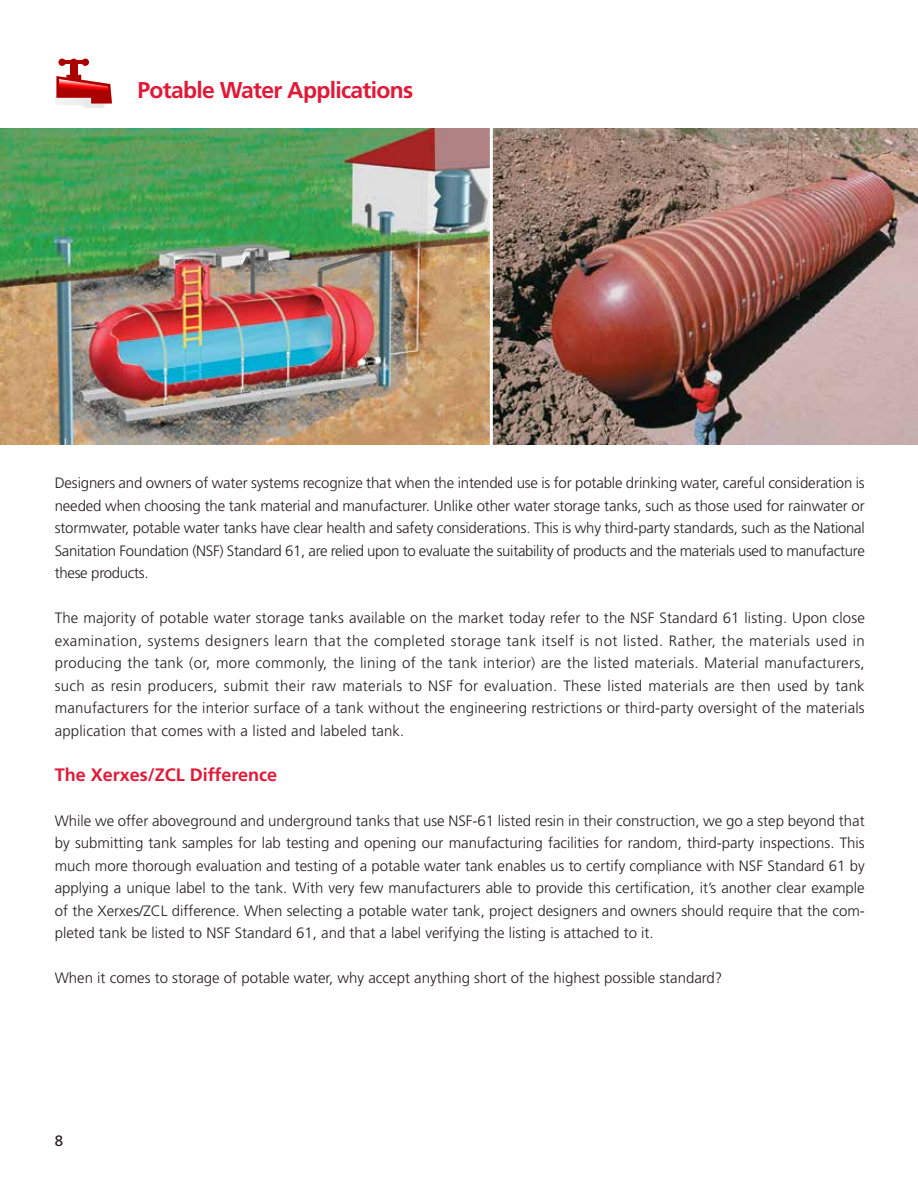
<style>
.page{position:relative;width:918px;height:1188px;background:#fff}
.page>*{position:absolute;margin:0;border:0;box-sizing:border-box;transform-origin:0 0}
.t1{font:700 22.8px "Frutiger";letter-spacing:-.03em;color:#e31837}
.t2{font:700 18px "Frutiger";color:#e31837}
.t3{font:300 15px/22.5px "Frutiger";color:#231f20;text-align:justify}
.t4{font:15px "Frutiger";color:#231f20}
</style>
<div class="page">
<img style="left:0;top:129px;width:918px;height:315px">
<img style="left:56px;top:74px;width:56px;height:34px">
<svg style="left:56px;top:75px;width:56px;height:28px"></svg>
<div style="left:70px;top:62px;width:8px;height:14px;background:#ab0000"></div>
<div style="left:59px;top:59px;width:7px;height:7px;background:#ab0000;border-radius:50%"></div>
<div style="left:70px;top:59px;width:7px;height:7px;background:#ab0000;border-radius:50%"></div>
<div style="left:82px;top:59px;width:7px;height:7px;background:#ab0000;border-radius:50%"></div>
<hr style="left:63px;top:61px;width:21px;height:3px;background:#000">
<hr style="left:490px;top:127px;width:3px;height:320px;background:#fff">
<h1 class="t1" style="left:138px;top:77px;width:277px">Potable Water Applications</h1>
<p class="t3" style="left:55px;top:472px;width:812px">Designers and owners of water systems recognize that when the intended use is for potable drinking water, careful consideration is needed when choosing the tank material and manufacturer. Unlike other water storage tanks, such as those used for rainwater or stormwater, potable water tanks have clear health and safety considerations. This is why third-party standards, such as the National Sanitation Foundation (NSF) Standard 61, are relied upon to evaluate the suitability of products and the materials used to manufacture these products.</p>
<p class="t3" style="left:55px;top:607px;width:812px">The majority of potable water storage tanks available on the market today refer to the NSF Standard 61 listing. Upon close examination, systems designers learn that the completed storage tank itself is not listed. Rather, the materials used in producing the tank (or, more commonly, the lining of the tank interior) are the listed materials. Material manufacturers, such as resin producers, submit their raw materials to NSF for evaluation. These listed materials are then used by tank manufacturers for the interior surface of a tank without the engineering restrictions or third-party oversight of the materials application that comes with a listed and labeled tank.</p>
<p class="t2" style="left:55px;top:764px;width:224px">The Xerxes/ZCL Difference</p>
<p class="t3" style="left:55px;top:809px;width:812px">While we offer aboveground and underground tanks that use NSF-61 listed resin in their construction, we go a step beyond that by submitting tank samples for lab testing and opening our manufacturing facilities for random, third-party inspections. This much more thorough evaluation and testing of a potable water tank enables us to certify compliance with NSF Standard 61 by applying a unique label to the tank. With very few manufacturers able to provide this certification, it’s another clear example of the Xerxes/ZCL difference. When selecting a potable water tank, project designers and owners should require that the com&shy;pleted tank be listed to NSF Standard 61, and that a label verifying the listing is attached to it.</p>
<p class="t3" style="left:55px;top:967px;width:669px">When it comes to storage of potable water, why accept anything short of the highest possible standard?</p>
<p class="t4" style="left:55px;top:1132px;width:10px">8</p>
</div>
